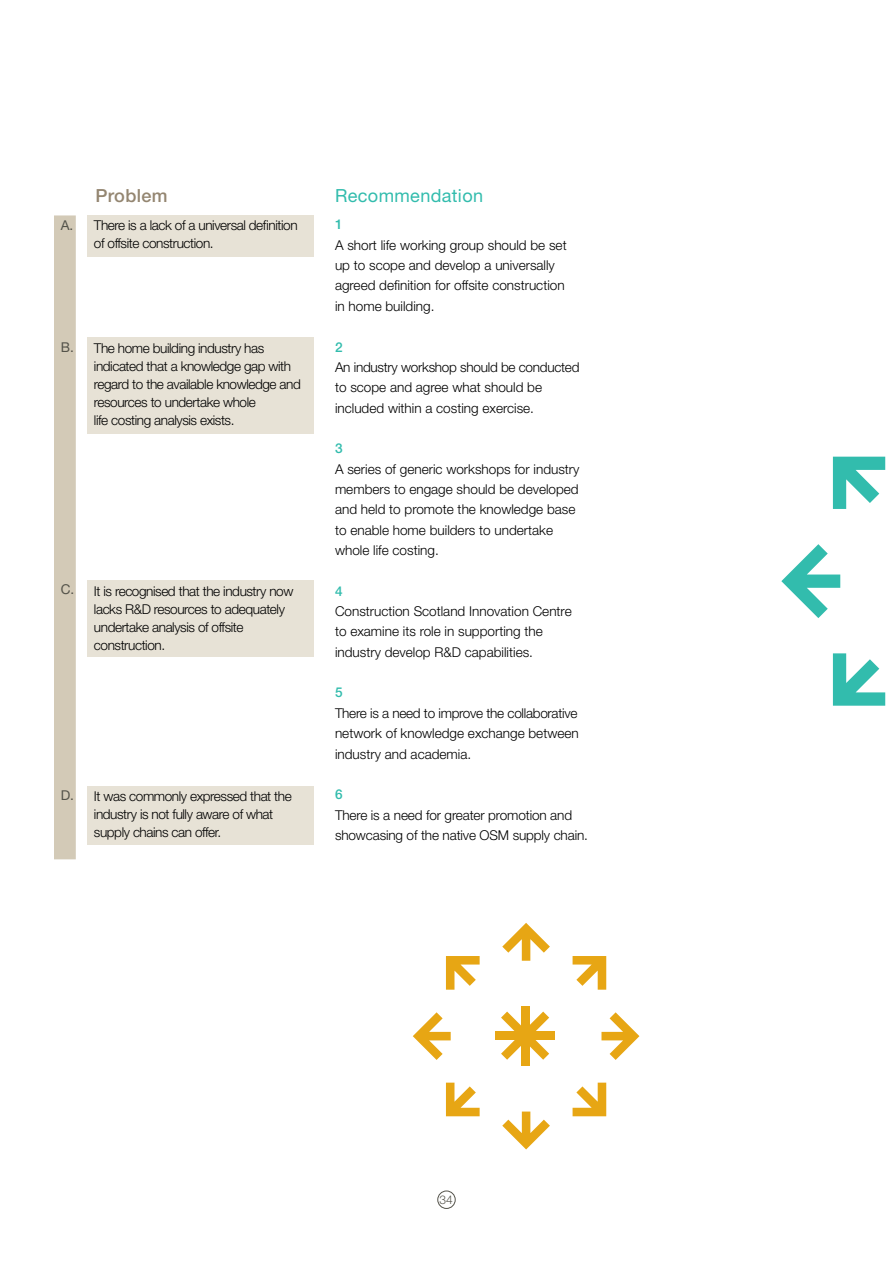
<style>
.page{position:relative;width:893px;height:1263px;background:#fff}
.page>*{position:absolute;margin:0;border:0;box-sizing:border-box;transform-origin:0 0}
.t1{font:18.15px "Helvetica Neue LT Std";letter-spacing:.02em;color:#32bcad}
.t2{font:500 18.15px "Helvetica Neue LT Std";letter-spacing:.02em;color:#948671}
.t3{font:300 13.5px/20.4px "Helvetica Neue LT Std";letter-spacing:-.01em;color:#000}
.t4{font:300 13.5px/18.1px "Helvetica Neue LT Std";letter-spacing:-.03em;color:#000}
.t5{font:13.5px "Helvetica Neue LT Std";color:#54534a}
.t6{font:500 13.5px "Helvetica Neue LT Std";color:#32bcad}
.t7{font:300 12px "Helvetica Neue LT Std";color:#54534a}
</style>
<div class="page">
<div style="left:87px;top:215px;width:227px;height:41px;background:#e7e2d6"></div>
<div style="left:87px;top:337px;width:227px;height:97px;background:#e7e2d6"></div>
<div style="left:87px;top:580px;width:227px;height:76px;background:#e7e2d6"></div>
<div style="left:87px;top:787px;width:227px;height:58px;background:#e7e2d6"></div>
<div style="left:437px;top:1191px;width:18px;height:18px;border:1px solid #54534a;border-radius:50%"></div>
<div style="left:54px;top:215px;width:22px;height:644px;background:#d3cab7"></div>
<svg style="left:833px;top:457px;width:52px;height:52px"></svg>
<svg style="left:833px;top:653px;width:52px;height:53px"></svg>
<svg style="left:781px;top:544px;width:59px;height:74px"></svg>
<svg style="left:502px;top:923px;width:48px;height:38px"></svg>
<svg style="left:446px;top:956px;width:34px;height:34px"></svg>
<svg style="left:446px;top:1083px;width:34px;height:33px"></svg>
<svg style="left:573px;top:1083px;width:33px;height:33px"></svg>
<svg style="left:573px;top:956px;width:33px;height:34px"></svg>
<svg style="left:413px;top:1012px;width:38px;height:48px"></svg>
<svg style="left:502px;top:1111px;width:48px;height:38px"></svg>
<svg style="left:601px;top:1012px;width:38px;height:48px"></svg>
<div style="left:495px;top:1031px;width:60px;height:9px;background:#e7a614"></div>
<div style="left:521px;top:1006px;width:8px;height:59px;background:#e7a614"></div>
<svg style="left:501px;top:1011px;width:48px;height:49px"></svg>
<h1 class="t2" style="left:95px;top:185px;width:74px">Problem</h1>
<h1 class="t1" style="left:335px;top:185px;width:150px">Recommendation</h1>
<p class="t5" style="left:61px;top:217px;width:14px">A.</p>
<p class="t4" style="left:94px;top:215px;width:205px">There is a lack of a universal definition of offsite construction.</p>
<p class="t5" style="left:61px;top:339px;width:15px">B.</p>
<p class="t4" style="left:94px;top:339px;width:209px">The home building industry has indicated that a knowledge gap with regard to the available knowledge and resources to undertake whole<br>life costing analysis exists.</p>
<p class="t5" style="left:61px;top:581px;width:15px">C.</p>
<p class="t4" style="left:94px;top:582px;width:201px">It is recognised that the industry now lacks R&amp;D resources to adequately undertake analysis of offsite construction.</p>
<p class="t5" style="left:61px;top:787px;width:15px">D.</p>
<p class="t4" style="left:94px;top:786px;width:199px">It was commonly expressed that the industry is not fully aware of what supply chains can offer.</p>
<p class="t6" style="left:335px;top:217px;width:9px">1</p>
<p class="t3" style="left:335px;top:234px;width:233px">A short life working group should be set up to scope and develop a universally agreed definition for offsite construction in home building.</p>
<p class="t6" style="left:335px;top:339px;width:9px">2</p>
<p class="t3" style="left:335px;top:357px;width:246px">An industry workshop should be conducted to scope and agree what should be included within a costing exercise.</p>
<p class="t6" style="left:335px;top:440px;width:9px">3</p>
<p class="t3" style="left:335px;top:458px;width:246px">A series of generic workshops for industry members to engage should be developed and held to promote the knowledge base to enable home builders to undertake whole life costing.</p>
<p class="t6" style="left:335px;top:583px;width:9px">4</p>
<p class="t3" style="left:335px;top:601px;width:238px">Construction Scotland Innovation Centre to examine its role in supporting the industry develop R&amp;D capabilities.</p>
<p class="t6" style="left:335px;top:685px;width:9px">5</p>
<p class="t3" style="left:335px;top:702px;width:245px;text-align:justify">There is a need to improve the collaborative network of knowledge exchange between industry and academia.</p>
<p class="t6" style="left:335px;top:786px;width:9px">6</p>
<p class="t3" style="left:335px;top:804px;width:254px">There is a need for greater promotion and showcasing of the native OSM supply chain.</p>
<p class="t7" style="left:440px;top:1192px;width:15px">34</p>
</div>
